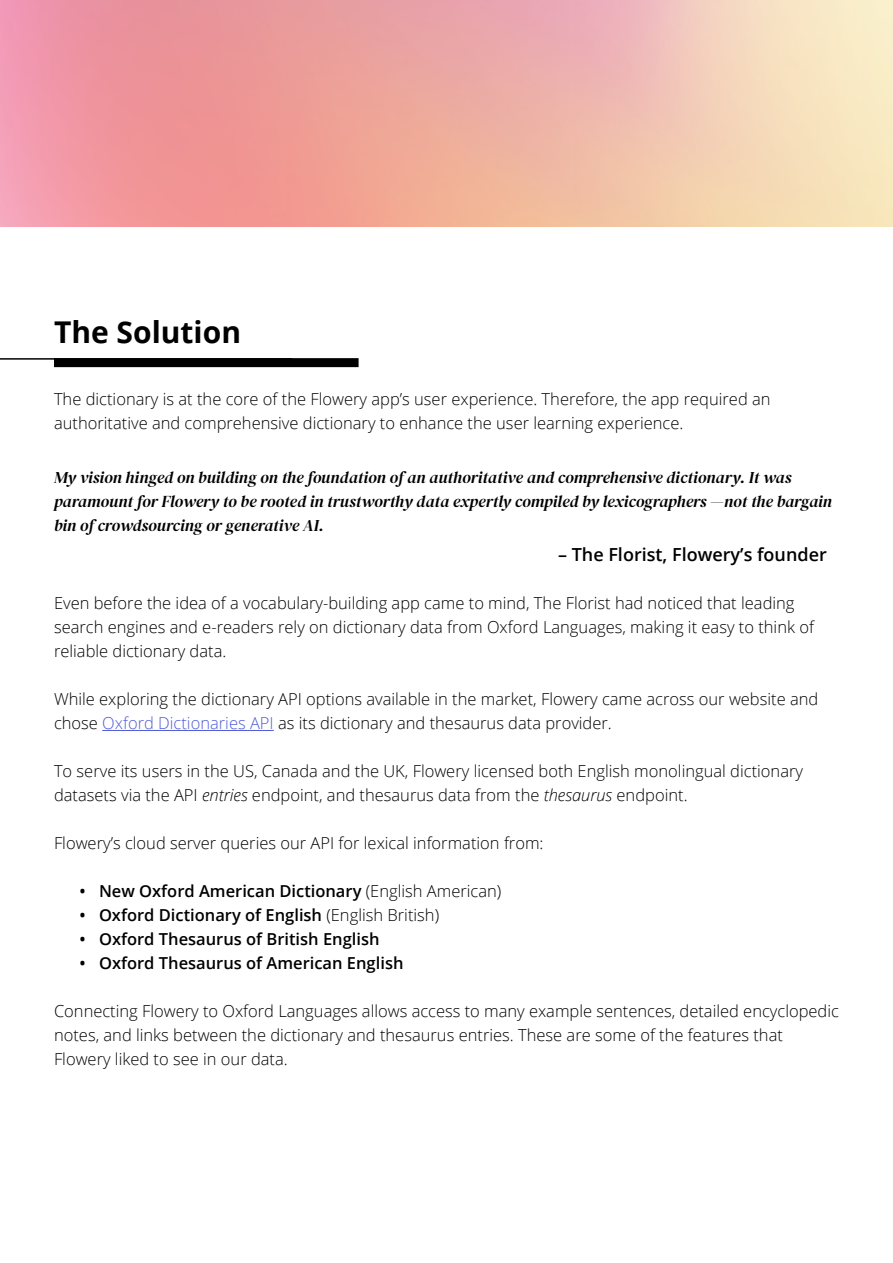
<style>
.page{position:relative;width:893px;height:1263px;background:#fff}
.page>*{position:absolute;margin:0;border:0;box-sizing:border-box;transform-origin:0 0}
.t1{font:700 30px "Open Sans";color:#000}
.t2{font:600 18px "Open Sans";color:#000}
.t3{font:300 16.5px/24px "Open Sans";color:#000}
.t4{font:italic 16.5px/24px "DM Serif Display";color:#000}
.t5{font:600 16.5px "Open Sans";color:#000}
.s1{color:#4f5cd6}
.s2{font-style:italic}
.s3{font-weight:300}
</style>
<div class="page">
<hr style="left:0;top:358px;width:292px;height:2px;background:#000">
<div style="left:54px;top:358px;width:305px;height:9px;background:#000"></div>
<hr style="left:102px;top:730px;width:172px;height:1px;background:#4f5cd6">
<h1 class="t1" style="left:54px;top:311px;width:189px">The Solution</h1>
<p class="t3" style="left:54px;top:387px;width:718px">The dictionary is at the core of the Flowery app’s user experience. Therefore, the app required an authoritative and comprehensive dictionary to enhance the user learning experience.</p>
<p class="t4" style="left:54px;top:466px;width:779px">My vision hinged on building on the foundation of an authoritative and comprehensive dictionary. It was paramount for Flowery to be rooted in trustworthy data expertly compiled by lexicographers —not the bargain bin of crowdsourcing or generative AI.</p>
<p class="t2" style="left:558px;top:542px;width:270px">– The Florist, Flowery’s founder</p>
<p class="t3" style="left:54px;top:591px;width:761px">Even before the idea of a vocabulary-building app came to mind, The Florist had noticed that leading search engines and e-readers rely on dictionary data from Oxford Languages, making it easy to think of reliable dictionary data.</p>
<p class="t3" style="left:54px;top:687px;width:766px">While exploring the dictionary API options available in the market, Flowery came across our website and chose <span class="s1">Oxford Dictionaries API</span> as its dictionary and thesaurus data provider.</p>
<p class="t3" style="left:54px;top:759px;width:751px">To serve its users in the US, Canada and the UK, Flowery licensed both English monolingual dictionary datasets via the API <span class="s2">entries</span> endpoint, and thesaurus data from the <span class="s2">thesaurus</span> endpoint.</p>
<p class="t3" style="left:54px;top:831px;width:491px">Flowery’s cloud server queries our API for lexical information from:</p>
<p class="t5" style="left:79px;top:880px;width:423px">• New Oxford American Dictionary <span class="s3">(English American)</span></p>
<p class="t5" style="left:79px;top:904px;width:361px">• Oxford Dictionary of English <span class="s3">(English British)</span></p>
<p class="t5" style="left:80px;top:928px;width:302px">• Oxford Thesaurus of British English</p>
<p class="t5" style="left:80px;top:952px;width:325px">• Oxford Thesaurus of American English</p>
<p class="t3" style="left:54px;top:999px;width:786px">Connecting Flowery to Oxford Languages allows access to many example sentences, detailed encyclopedic notes, and links between the dictionary and thesaurus entries. These are some of the features that<br>Flowery liked to see in our data.</p>
</div>
